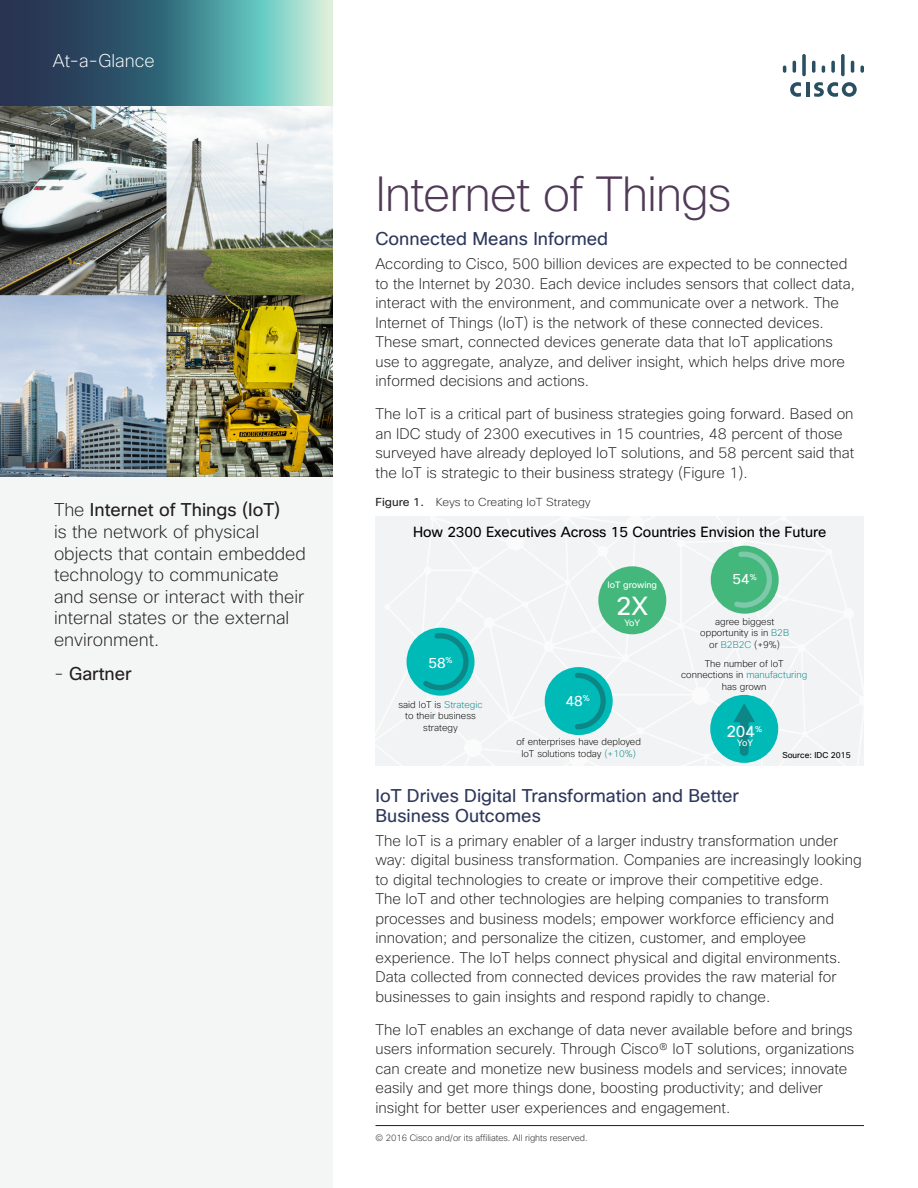
<style>
.page{position:relative;width:918px;height:1188px;background:#fff}
.page>*{position:absolute;margin:0;border:0;box-sizing:border-box;transform-origin:0 0}
.Head_4{font:200 48px "Cisco Sans";letter-spacing:-.025em;color:#513a58}
.t1{font:25.5px "Cisco Sans";color:#fff}
.Sidebar_body{font:200 18px/21.6px "Cisco Sans";color:#231f20}
.Subhead_1{font:18px/19.5px "Cisco Sans";color:#2e385c}
.Diagram_title{font:200 18px "Cisco Sans";color:#fff}
.Sidebar_body-2{font:18px "Cisco Sans";color:#231f20}
.t2{font:15.9px "Cisco Sans";color:#fff}
.Body_1{font:200 15px/19.5px "Cisco Sans";color:#231f20}
.t3{font:14.4px "Cisco Sans";color:#000}
.t4{font:14.4px "Cisco Sans";color:#fff}
.Caption_body{font:200 11.25px "Cisco Sans";color:#231f20;scale:1.05 1}
.t5{font:200 9.6px/11.4px "Cisco Sans";color:#000;text-align:center}
.t6{font:200 9px "Cisco Sans";letter-spacing:-.005em;color:#231f20}
.t7{font:9px "Cisco Sans";color:#fff}
.t8{font:8.25px "Cisco Sans";color:#000}
.s1{font-weight:400}
.s2{font-weight:200}
.s3{color:#0c8687}
</style>
<div class="page">
<div style="left:0;top:106px;width:333px;height:1082px;background:#f4f5f5"></div>
<svg style="left:0;top:0;width:333px;height:106px"></svg>
<div style="left:376px;top:517px;width:488px;height:249px;background:#f2f3f4"></div>
<svg style="left:761px;top:758px;width:2px;height:8px"></svg>
<div style="left:711px;top:546px;width:68px;height:68px;background:#44b87c;border-radius:50%"></div>
<svg style="left:734px;top:552px;width:38px;height:56px"></svg>
<div style="left:545px;top:667px;width:68px;height:68px;background:#00bab8;border-radius:50%"></div>
<svg style="left:575px;top:673px;width:31px;height:56px"></svg>
<div style="left:598px;top:566px;width:68px;height:68px;background:#44b87c;border-radius:50%"></div>
<div style="left:710px;top:695px;width:68px;height:68px;background:#00bab8;border-radius:50%"></div>
<svg style="left:733px;top:703px;width:22px;height:53px"></svg>
<div style="left:407px;top:628px;width:68px;height:68px;background:#00bab8;border-radius:50%"></div>
<svg style="left:423px;top:633px;width:46px;height:57px"></svg>
<hr style="left:806px;top:82px;width:3px;height:15px;background:#294f61">
<svg style="left:790px;top:82px;width:11px;height:15px"></svg>
<svg style="left:814px;top:82px;width:43px;height:15px"></svg>
<svg style="left:783px;top:66px;width:3px;height:7px"></svg>
<svg style="left:793px;top:61px;width:3px;height:12px"></svg>
<svg style="left:802px;top:54px;width:4px;height:22px"></svg>
<svg style="left:812px;top:61px;width:3px;height:12px"></svg>
<svg style="left:822px;top:66px;width:3px;height:7px"></svg>
<svg style="left:831px;top:61px;width:4px;height:12px"></svg>
<svg style="left:841px;top:54px;width:4px;height:22px"></svg>
<svg style="left:851px;top:61px;width:3px;height:12px"></svg>
<svg style="left:860px;top:66px;width:4px;height:7px"></svg>
<img style="left:0;top:106px;width:333px;height:371px">
<hr style="left:376px;top:1125px;width:488px;height:1px;background:#231f20">
<p class="Diagram_title" style="left:53px;top:50px;width:103px">At-a-Glance</p>
<p class="Sidebar_body" style="left:54px;top:499px;width:254px">The <span class="s1">Internet of Things (IoT)<br></span>is the network of physical objects that contain embedded technology to communicate and sense or interact with their internal states or the external environment.</p>
<p class="Sidebar_body-2" style="left:54px;top:662px;width:79px"><span class="s2">-</span> Gartner</p>
<p class="Head_4" style="left:376px;top:163px;width:358px">Internet of Things</p>
<p class="Subhead_1" style="left:376px;top:229px;width:234px">Connected Means Informed</p>
<p class="Body_1" style="left:376px;top:254px;width:481px">According to Cisco, 500 billion devices are expected to be connected to the Internet by 2030. Each device includes sensors that collect data, interact with the environment, and communicate over a network. The Internet of Things (IoT) is the network of these connected devices.<br>These smart, connected devices generate data that IoT applications use to aggregate, analyze, and deliver insight, which helps drive more informed decisions and actions.</p>
<p class="Body_1" style="left:376px;top:404px;width:480px">The IoT is a critical part of business strategies going forward. Based on an IDC study of 2300 executives in 15 countries, 48 percent of those surveyed have already deployed IoT solutions, and 58 percent said that the IoT is strategic to their business strategy (Figure 1).</p>
<p class="Caption_body" style="left:376px;top:495px;width:207px"><span class="s1">Figure 1.</span> Keys to Creating IoT Strategy</p>
<p class="t3" style="left:413px;top:523px;width:415px">How 2300 Executives Across 15 Countries Envision the Future</p>
<p class="t4" style="left:428px;top:654px;width:26px">58<sup>%</sup></p>
<p class="t5" style="left:399px;top:699px;width:86px">said IoT is <span class="s3">Strategic </span>to their business strategy</p>
<p class="t7" style="left:608px;top:579px;width:51px">IoT growing</p>
<p class="t7" style="left:624px;top:617px;width:17px">YoY</p>
<p class="t1" style="left:616px;top:590px;width:33px">2X</p>
<p class="t4" style="left:566px;top:692px;width:26px">48<sup>%</sup></p>
<p class="t5" style="left:516px;top:736px;width:126px">of enterprises have deployed<br>IoT solutions today <span class="s3">(+10%)</span></p>
<p class="t4" style="left:733px;top:570px;width:26px">54<sup>%</sup></p>
<p class="t5" style="left:700px;top:616px;width:90px">agree biggest opportunity is in <span class="s3">B2B </span>or <span class="s3">B2B2C</span> (+9%)</p>
<p class="t5" style="left:681px;top:658px;width:128px">The number of IoT connections in <span class="s3">manufacturing </span>has grown</p>
<p class="t2" style="left:726px;top:721px;width:37px">204<sup>%</sup></p>
<p class="t7" style="left:737px;top:737px;width:17px">YoY</p>
<p class="t8" style="left:782px;top:750px;width:70px">Source: IDC 2015</p>
<p class="Subhead_1" style="left:376px;top:786px;width:365px">IoT Drives Digital Transformation and Better<br>Business Outcomes</p>
<p class="Body_1" style="left:376px;top:831px;width:488px">The IoT is a primary enabler of a larger industry transformation under way: digital business transformation. Companies are increasingly looking to digital technologies to create or improve their competitive edge.<br>The IoT and other technologies are helping companies to transform processes and business models; empower workforce efficiency and innovation; and personalize the citizen, customer, and employee experience. The IoT helps connect physical and digital environments.<br>Data collected from connected devices provides the raw material for businesses to gain insights and respond rapidly to change.</p>
<p class="Body_1" style="left:376px;top:1020px;width:480px">The IoT enables an exchange of data never available before and brings users information securely. Through Cisco® IoT solutions, organizations can create and monetize new business models and services; innovate easily and get more things done, boosting productivity; and deliver insight for better user experiences and engagement.</p>
<p class="t6" style="left:376px;top:1132px;width:214px">© 2016 Cisco and/or its affiliates. All rights reserved.</p>
</div>
